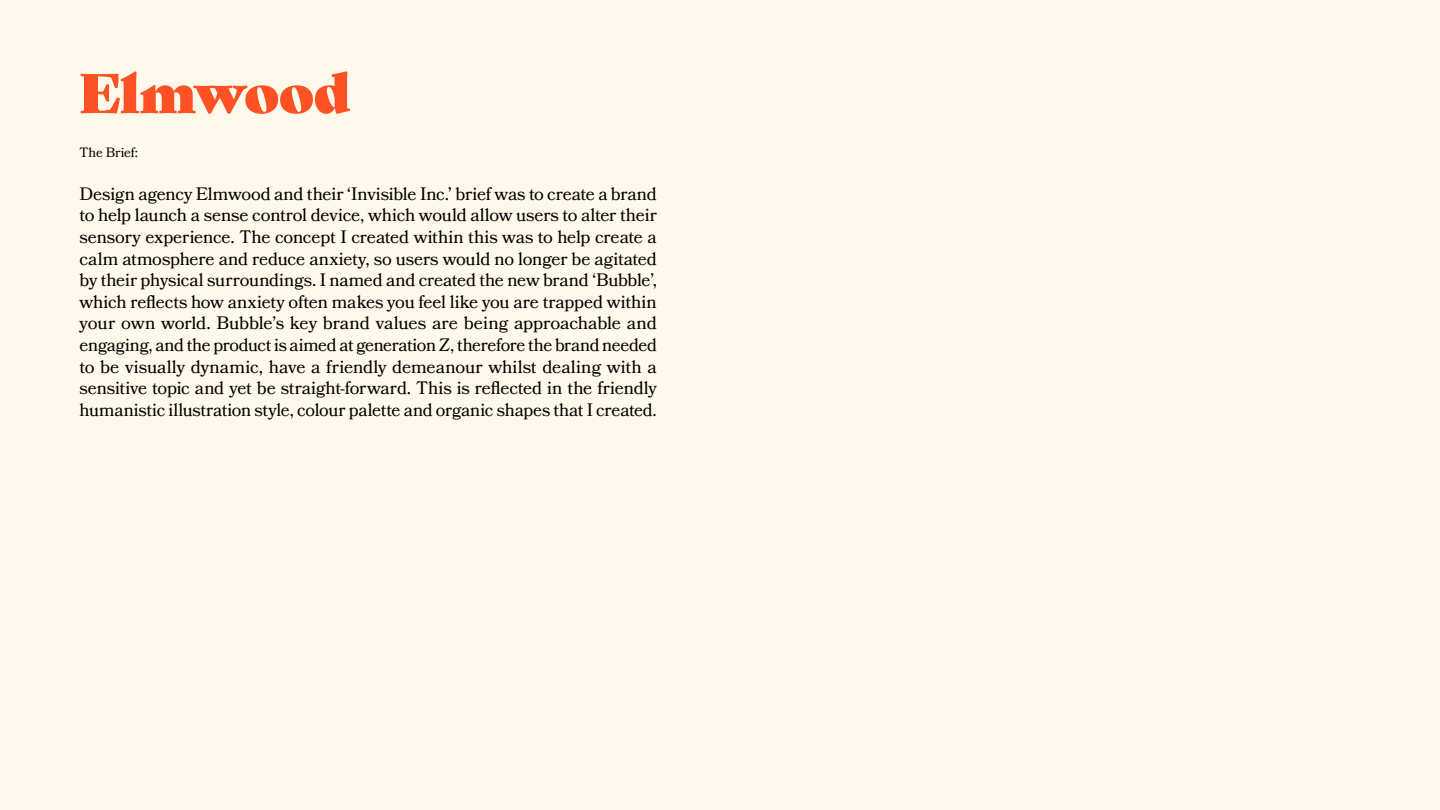
<style>
.page{position:relative;width:1440px;height:810px;background:#fff9eb}
.page>*{position:absolute;margin:0;border:0;box-sizing:border-box;transform-origin:0 0}
.t1{font:54px "Gastromond";letter-spacing:-.015em;color:#fe5224}
.t2{font:18px/21.6px "Bookmania";letter-spacing:-.015em;color:#000;text-align:justify}
.t3{font:13.5px "Bookmania";letter-spacing:-.015em;color:#000}
</style>
<div class="page">
<h1 class="t1" style="left:80px;top:51px;width:272px">Elmwood</h1>
<p class="t3" style="left:80px;top:144px;width:60px">The Brief:</p>
<p class="t2" style="left:80px;top:183px;width:579px">Design agency Elmwood and their ‘Invisible Inc.’ brief was to create a brand to help launch a sense control device, which would allow users to alter their sensory experience. The concept I created within this was to help create a calm atmosphere and reduce anxiety, so users would no longer be agitated by their physical surroundings. I named and created the new brand ‘Bubble’, which reflects how anxiety often makes you feel like you are trapped within your own world. Bubble’s key brand values are being approachable and engaging, and the product is aimed at generation Z, therefore the brand needed to be visually dynamic, have a friendly demeanour whilst dealing with a sensitive topic and yet be straight-forward. This is reflected in the friendly humanistic illustration style, colour palette and organic shapes that I created.</p>
</div>
